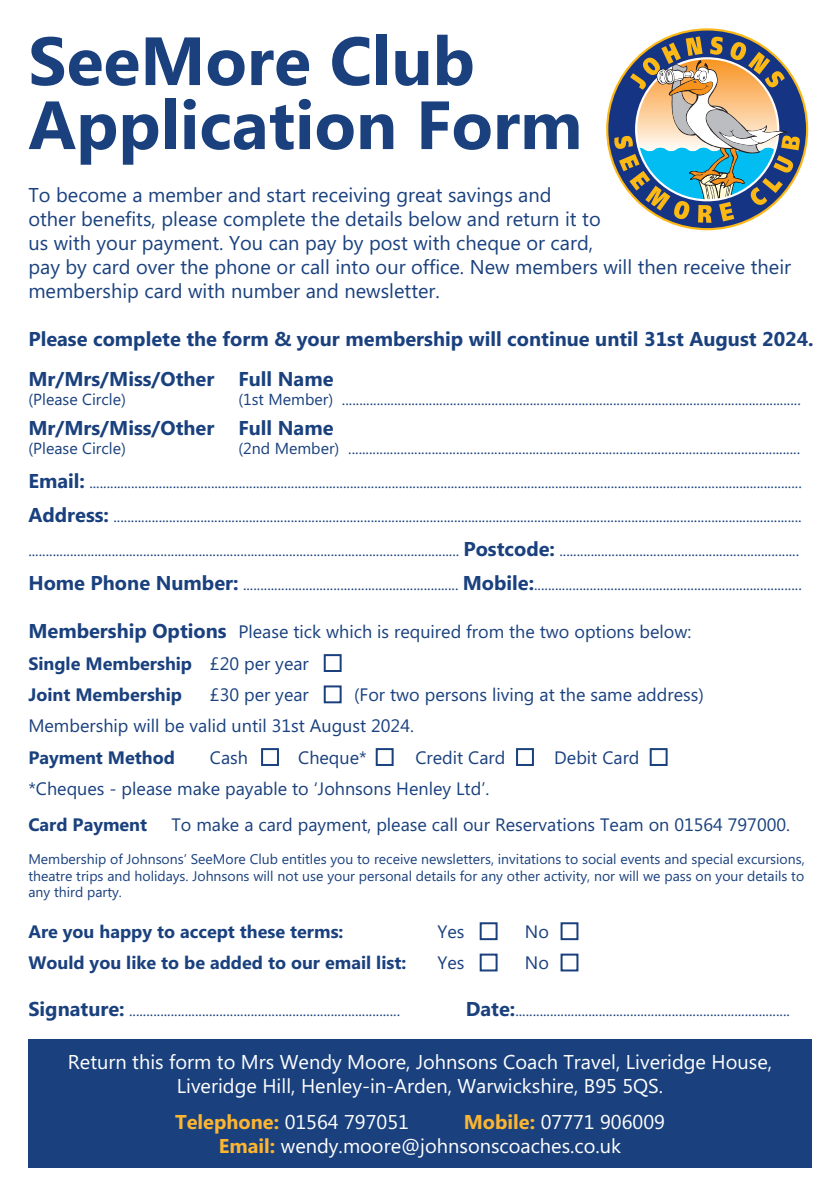
<style>
.page{position:relative;width:840px;height:1191px;background:#fff}
.page>*{position:absolute;margin:0;border:0;box-sizing:border-box;transform-origin:0 0}
.t1{font:700 68px "Microsoft Phags Pa";color:#1a417e}
.t2{font:20px/24px "Microsoft Phags Pa";color:#1a417e}
.t3{font:20px/24px "Microsoft Phags Pa";color:#fff;text-align:center}
.t4{font:700 20px "Microsoft Phags Pa";color:#1a417e}
.t5{font:18px "Microsoft Phags Pa";color:#1a417e}
.t6{font:700 18px "Microsoft Phags Pa";color:#1a417e}
.t7{font:16px "Microsoft Phags Pa";color:#1a417e}
.t8{font:14px/16.8px "Microsoft Phags Pa";color:#1a417e;text-align:justify}
.s1{font-weight:700;font-size:20px}
.s2{font-weight:700;color:#fcb531}
</style>
<div class="page">
<div style="left:608px;top:31px;width:197px;height:197px;background:#153483;border-radius:50%"></div>
<svg style="left:614px;top:36px;width:185px;height:187px"></svg>
<div style="left:323px;top:685px;width:18px;height:18px;border:2px solid #1a417e"></div>
<div style="left:323px;top:654px;width:18px;height:18px;border:2px solid #1a417e"></div>
<div style="left:261px;top:748px;width:18px;height:18px;border:2px solid #1a417e"></div>
<div style="left:375px;top:748px;width:18px;height:18px;border:2px solid #1a417e"></div>
<div style="left:515px;top:748px;width:18px;height:18px;border:2px solid #1a417e"></div>
<div style="left:649px;top:748px;width:18px;height:18px;border:2px solid #1a417e"></div>
<div style="left:479px;top:922px;width:18px;height:18px;border:2px solid #1a417e"></div>
<div style="left:560px;top:922px;width:18px;height:18px;border:2px solid #1a417e"></div>
<div style="left:479px;top:953px;width:18px;height:18px;border:2px solid #1a417e"></div>
<div style="left:560px;top:953px;width:18px;height:18px;border:2px solid #1a417e"></div>
<div style="left:28px;top:1039px;width:783px;height:129px;background:#1a417e"></div>
<p class="t1" style="left:28px;top:12px;width:448px">SeeMore Club</p>
<p class="t1" style="left:28px;top:76px;width:555px">Application Form</p>
<p class="t2" style="left:28px;top:182px;width:763px">To become a member and start receiving great savings and<br>other benefits, please complete the details below and return it to<br>us with your payment. You can pay by post with cheque or card,<br>pay by card over the phone or call into our office. New members will then receive their membership card with number and newsletter.</p>
<p class="t4" style="left:28px;top:324px;width:786px">Please complete the form &amp; your membership will continue until 31st August 2024.</p>
<p class="t4" style="left:28px;top:365px;width:187px">Mr/Mrs/Miss/Other</p>
<p class="t7" style="left:28px;top:388px;width:99px">(Please Circle)</p>
<p class="t4" style="left:238px;top:365px;width:97px">Full Name</p>
<p class="t7" style="left:238px;top:388px;width:563px">(1st Member) ....................................................................................................................................</p>
<p class="t4" style="left:238px;top:413px;width:97px">Full Name</p>
<p class="t7" style="left:238px;top:437px;width:563px">(2nd Member) ..................................................................................................................................</p>
<p class="t7" style="left:28px;top:471px;width:774px"><span class="s1">Email:</span> .............................................................................................................................................................................................................</p>
<p class="t7" style="left:28px;top:505px;width:774px"><span class="s1">Address:</span> ......................................................................................................................................................................................................</p>
<p class="t7" style="left:28px;top:539px;width:772px">............................................................................................................................ <span class="s1">Postcode:</span> .....................................................................</p>
<p class="t7" style="left:28px;top:573px;width:774px"><span class="s1">Home Phone Number:</span> .............................................................. <span class="s1">Mobile:</span>.............................................................................</p>
<p class="t4" style="left:28px;top:617px;width:200px">Membership Options</p>
<p class="t5" style="left:238px;top:619px;width:454px">Please tick which is required from the two options below:</p>
<p class="t6" style="left:28px;top:650px;width:165px">Single Membership</p>
<p class="t5" style="left:210px;top:651px;width:100px">£20 per year</p>
<p class="t6" style="left:28px;top:681px;width:155px">Joint Membership</p>
<p class="t5" style="left:210px;top:682px;width:100px">£30 per year</p>
<p class="t5" style="left:354px;top:682px;width:351px">(For two persons living at the same address)</p>
<p class="t5" style="left:28px;top:713px;width:387px">Membership will be valid until 31st August 2024.</p>
<p class="t6" style="left:28px;top:744px;width:148px">Payment Method</p>
<p class="t5" style="left:210px;top:745px;width:40px">Cash</p>
<p class="t5" style="left:298px;top:745px;width:70px">Cheque*</p>
<p class="t5" style="left:415px;top:745px;width:91px">Credit Card</p>
<p class="t5" style="left:554px;top:745px;width:87px">Debit Card</p>
<p class="t5" style="left:28px;top:776px;width:462px">*Cheques - please make payable to ‘Johnsons Henley Ltd’.</p>
<p class="t6" style="left:28px;top:811px;width:120px">Card Payment</p>
<p class="t5" style="left:171px;top:812px;width:619px">To make a card payment, please call our Reservations Team on 01564 797000.</p>
<p class="t8" style="left:28px;top:849px;width:777px">Membership of Johnsons’ SeeMore Club entitles you to receive newsletters, invitations to social events and special excursions, theatre trips and holidays. Johnsons will not use your personal details for any other activity, nor will we pass on your details to any third party.</p>
<p class="t6" style="left:28px;top:918px;width:316px">Are you happy to accept these terms:</p>
<p class="t6" style="left:28px;top:950px;width:379px">Would you like to be added to our email list:</p>
<p class="t4" style="left:28px;top:413px;width:187px">Mr/Mrs/Miss/Other</p>
<p class="t7" style="left:28px;top:437px;width:99px">(Please Circle)</p>
<p class="t5" style="left:437px;top:919px;width:28px">Yes</p>
<p class="t5" style="left:524px;top:919px;width:26px">No</p>
<p class="t5" style="left:437px;top:950px;width:28px">Yes</p>
<p class="t5" style="left:524px;top:950px;width:26px">No</p>
<p class="t7" style="left:28px;top:999px;width:373px"><span class="s1">Signature:</span> ..............................................................................</p>
<p class="t7" style="left:465px;top:999px;width:325px"><span class="s1">Date:</span>...............................................................................</p>
<p class="t3" style="left:68px;top:1049px;width:705px">Return this form to Mrs Wendy Moore, Johnsons Coach Travel, Liveridge House,<br>Liveridge Hill, Henley-in-Arden, Warwickshire, B95 5QS.</p>
<p class="t3" style="left:175px;top:1109px;width:235px"><span class="s2">Telephone:</span> 01564 797051</p>
<p class="t3" style="left:463px;top:1109px;width:202px"><span class="s2">Mobile:</span> 07771 906009</p>
<p class="t3" style="left:219px;top:1133px;width:403px"><span class="s2">Email:</span> wendy.moore@johnsonscoaches.co.uk</p>
</div>
